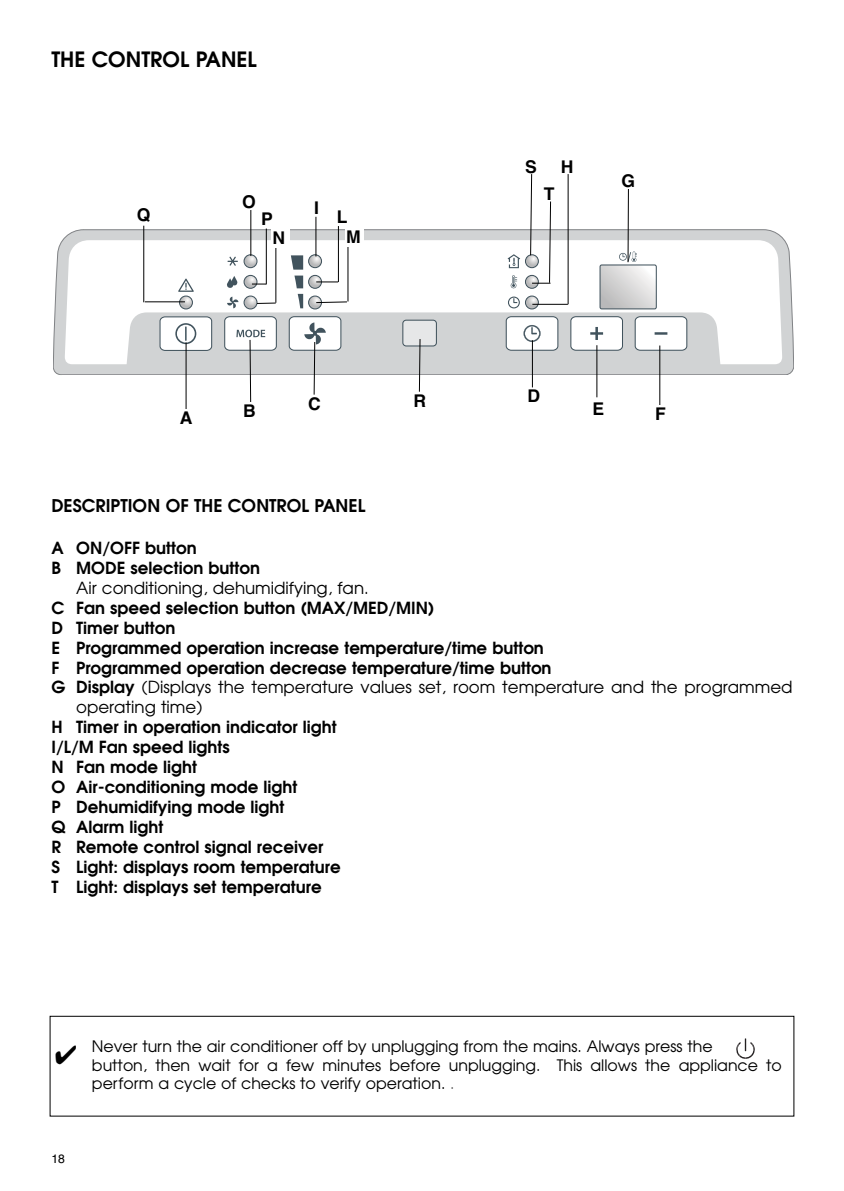
<style>
.page{position:relative;width:844px;height:1191px;background:#fff}
.page>*{position:absolute;margin:0;border:0;box-sizing:border-box;transform-origin:0 0}
.t1{font:600 21px "Avant Garde";color:#000}
.t2{font:600 17.5px "Avant Garde";color:#000}
.t3{font:700 17.5px/19.6px "Helvetica";color:#000}
.t4{font:600 16.62px/19.9px "Avant Garde";color:#000}
.t5{font:16.62px "Avant Garde";color:#000}
.t6{font:15.75px/18.9px "Avant Garde";color:#000}
.t7{font:12.25px "Helvetica";color:#000}
.s1{font-weight:600}
.s2{color:#636363}
</style>
<div class="page">
<svg style="left:53px;top:229px;width:740px;height:146px"></svg>
<svg style="left:65px;top:240px;width:717px;height:124px"></svg>
<hr style="left:185px;top:342px;width:1px;height:67px;background:#000">
<hr style="left:659px;top:345px;width:1px;height:60px;background:#000">
<svg style="left:126px;top:174px;width:594px;height:229px"></svg>
<div style="left:411px;top:392px;width:18px;height:16px;background:#fff"></div>
<div style="left:50px;top:1015px;width:744px;height:101px;border:1px solid #000"></div>
<svg style="left:736px;top:1038px;width:18px;height:20px"></svg>
<p class="t1" style="left:51px;top:51px;width:207px">THE CONTROL PANEL</p>
<p class="t3" style="left:137px;top:206px;width:15px">Q</p>
<p class="t3" style="left:242px;top:193px;width:15px">O</p>
<p class="t3" style="left:272px;top:210px;width:14px;text-indent:-11px">P<br>N</p>
<p class="t3" style="left:314px;top:199px;width:6px">I</p>
<p class="t3" style="left:346px;top:209px;width:16px;text-indent:-10px">L<br>M</p>
<p class="t3" style="left:180px;top:410px;width:14px">A</p>
<p class="t3" style="left:243px;top:403px;width:14px">B</p>
<p class="t3" style="left:308px;top:396px;width:14px">C</p>
<p class="t3" style="left:413px;top:393px;width:14px">R</p>
<p class="t3" style="left:525px;top:158px;width:13px">S</p>
<p class="t3" style="left:543px;top:186px;width:12px">T</p>
<p class="t3" style="left:560px;top:158px;width:14px">H</p>
<p class="t3" style="left:621px;top:173px;width:15px">G</p>
<p class="t3" style="left:527px;top:388px;width:14px">D</p>
<p class="t3" style="left:592px;top:400px;width:13px">E</p>
<p class="t3" style="left:655px;top:406px;width:12px">F</p>
<p class="t2" style="left:51px;top:499px;width:315px">DESCRIPTION OF THE CONTROL PANEL</p>
<p class="t4" style="left:51px;top:539px;width:210px">A ON/OFF button<br>B MODE selection button</p>
<p class="t5" style="left:76px;top:581px;width:294px">Air conditioning, dehumidifying, fan.</p>
<p class="t4" style="left:51px;top:599px;width:384px">C Fan speed selection button (MAX/MED/MIN)</p>
<p class="t4" style="left:51px;top:619px;width:125px">D Timer button</p>
<p class="t4" style="left:51px;top:639px;width:494px">E Programmed operation increase temperature/time button</p>
<p class="t4" style="left:51px;top:659px;width:501px">F Programmed operation decrease temperature/time button</p>
<p class="t5" style="left:51px;top:681px;width:742px"><span class="s1">G Display</span> (Displays the temperature values set, room temperature and the programmed</p>
<p class="t5" style="left:76px;top:701px;width:128px">operating time)</p>
<p class="t4" style="left:51px;top:719px;width:291px">H Timer in operation indicator light<br>I/L/M Fan speed lights<br>N Fan mode light<br>O Air-conditioning mode light<br>P Dehumidifying mode light<br>Q Alarm light<br>R Remote control signal receiver<br>S Light: displays room temperature<br>T Light: displays set temperature</p>
<p class="t7" style="left:51px;top:1154px;width:15px">18</p>
<p class="t6" style="left:92px;top:1037px;width:691px">Never turn the air conditioner off by unplugging from the mains. Always press the<br>button, then wait for a few minutes before unplugging. This allows the appliance to perform a cycle of checks to verify operation. <span class="s2">.</span></p>
</div>
